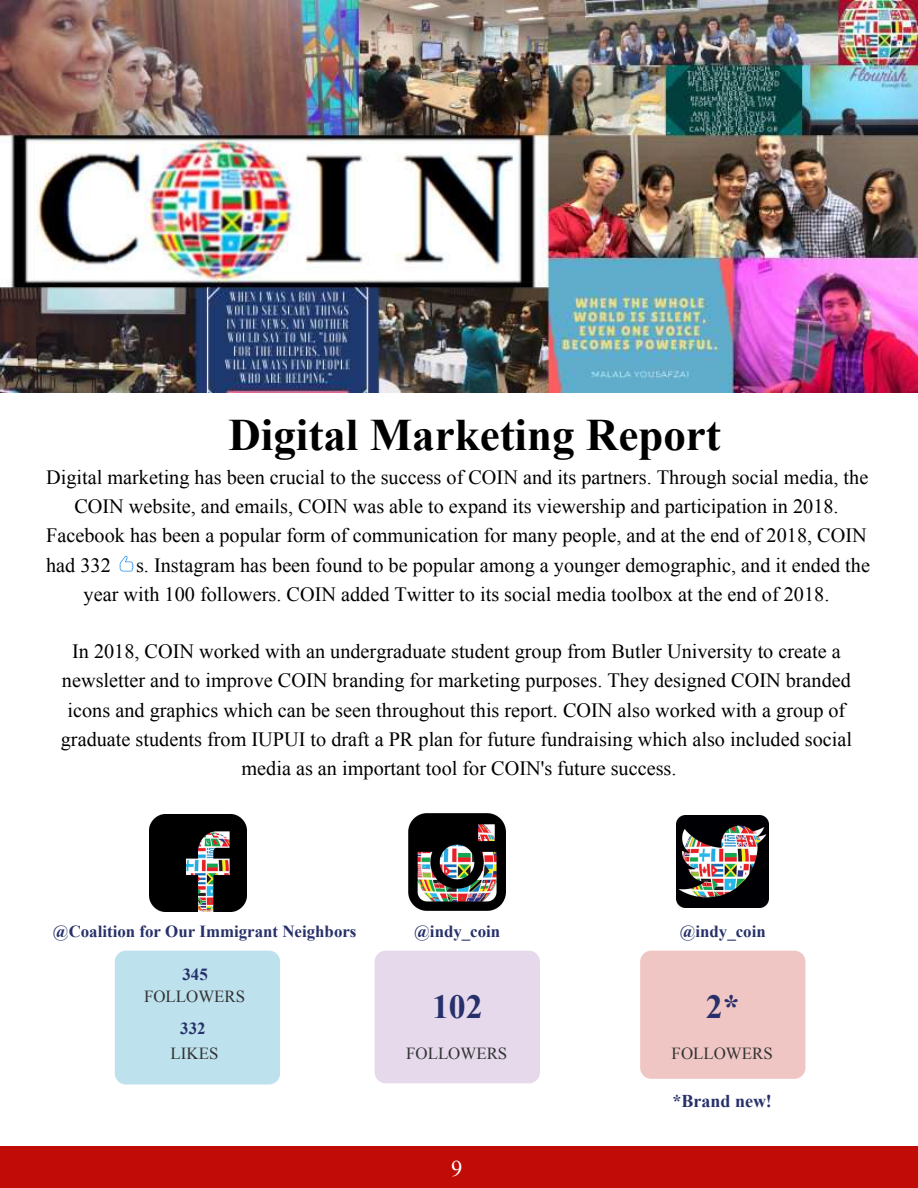
<style>
.page{position:relative;width:918px;height:1188px;background:#fff}
.page>*{position:absolute;margin:0;border:0;box-sizing:border-box;transform-origin:0 0}
.t1{font:700 45px "Times New Roman";color:#000}
.t2{font:700 33.75px "Times New Roman";color:#27306a}
.t3{font:22.5px "Times New Roman";color:#fff}
.t4{font:20.25px/29.2px "Times New Roman";color:#000}
.t5{font:700 18px "Times New Roman";color:#27306a}
.t6{font:700 16.8px "Times New Roman";color:#27306a}
.t7{font:16.8px "Times New Roman";color:#333}
</style>
<div class="page">
<div style="left:115px;top:951px;width:165px;height:133px;background:#bde1ed"></div>
<div style="left:375px;top:951px;width:165px;height:132px;background:#e5d9eb"></div>
<div style="left:640px;top:951px;width:166px;height:128px;background:#f0c6c5"></div>
<div style="left:0;top:1146px;width:918px;height:42px;background:#c10b07"></div>
<img style="left:676px;top:816px;width:92px;height:92px">
<img style="left:150px;top:814px;width:96px;height:97px">
<img style="left:408px;top:813px;width:97px;height:97px">
<img style="left:0;top:0;width:918px;height:393px">
<svg style="left:120px;top:556px;width:13px;height:16px"></svg>
<h1 class="t1" style="left:228px;top:404px;width:494px">Digital Marketing Report</h1>
<p class="t4" style="left:46px;top:462px;width:824px">Digital marketing has been crucial to the success of COIN and its partners. Through social media, the</p>
<p class="t4" style="left:74px;top:491px;width:766px">COIN website, and emails, COIN was able to expand its viewership and participation in 2018.</p>
<p class="t4" style="left:46px;top:521px;width:822px">Facebook has been a popular form of communication for many people, and at the end of 2018, COIN</p>
<p class="t4" style="left:46px;top:550px;width:66px">had 332</p>
<p class="t4" style="left:84px;top:550px;width:788px;text-indent:52px">s. Instagram has been found to be popular among a younger demographic, and it ended the year with 100 followers. COIN added Twitter to its social media toolbox at the end of 2018.</p>
<p class="t4" style="left:61px;top:636px;width:793px;text-align:center">In 2018, COIN worked with an undergraduate student group from Butler University to create a newsletter and to improve COIN branding for marketing purposes. They designed COIN branded icons and graphics which can be seen throughout this report. COIN also worked with a group of graduate students from IUPUI to draft a PR plan for future fundraising which also included social media as an important tool for COIN's future success.</p>
<p class="t6" style="left:53px;top:920px;width:305px">@Coalition for Our Immigrant Neighbors</p>
<p class="t6" style="left:414px;top:920px;width:88px">@indy_coin</p>
<p class="t6" style="left:680px;top:920px;width:88px">@indy_coin</p>
<p class="t6" style="left:183px;top:963px;width:27px">345</p>
<p class="t7" style="left:144px;top:985px;width:103px">FOLLOWERS</p>
<p class="t6" style="left:180px;top:1017px;width:27px">332</p>
<p class="t7" style="left:171px;top:1042px;width:49px">LIKES</p>
<h2 class="t2" style="left:432px;top:984px;width:52px">102</h2>
<p class="t7" style="left:406px;top:1042px;width:103px">FOLLOWERS</p>
<p class="t3" style="left:451px;top:1153px;width:13px">9</p>
<h2 class="t2" style="left:706px;top:984px;width:35px">2*</h2>
<p class="t7" style="left:672px;top:1042px;width:103px">FOLLOWERS</p>
<p class="t5" style="left:672px;top:1089px;width:101px">*Brand new!</p>
</div>
